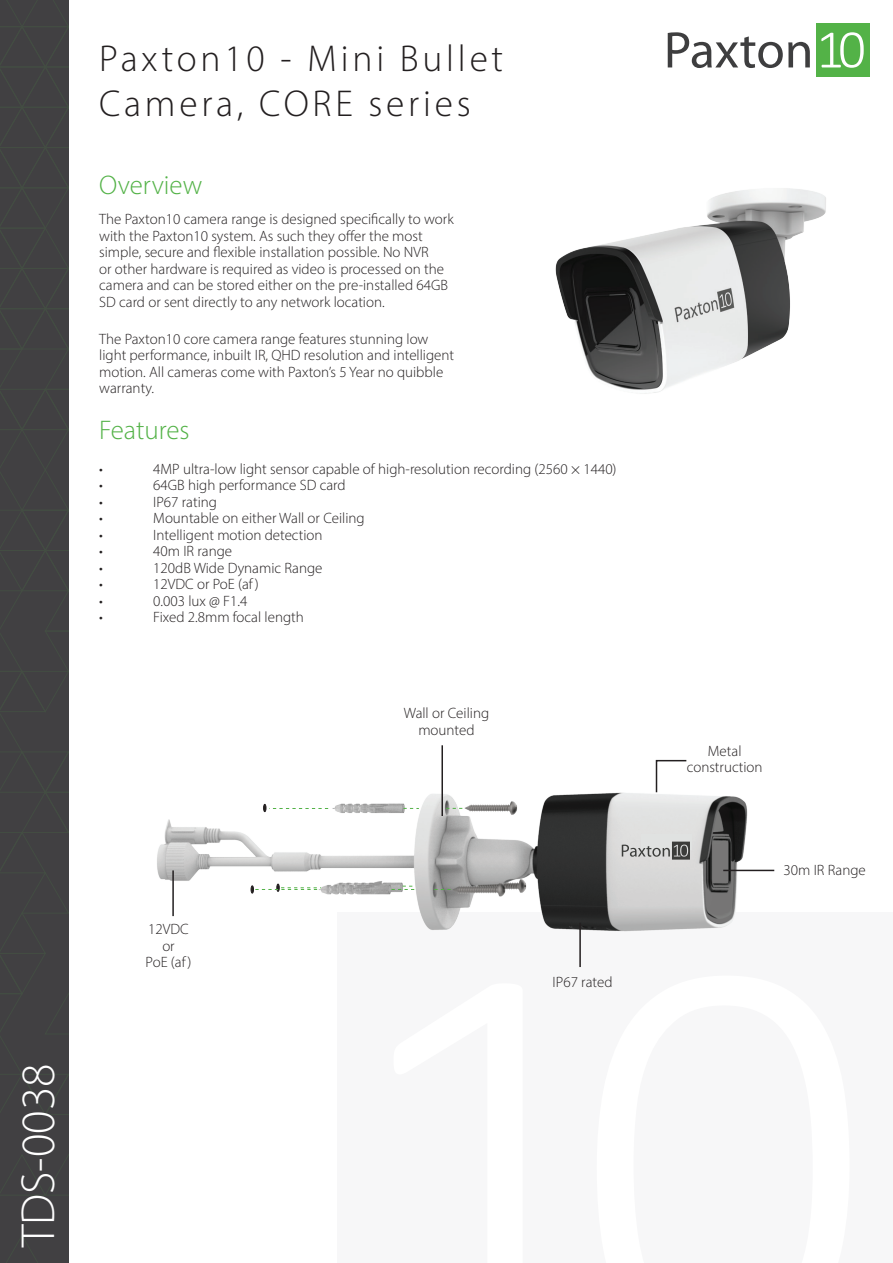
<style>
.page{position:relative;width:893px;height:1263px;background:#fff}
.page>*{position:absolute;margin:0;border:0;box-sizing:border-box;transform-origin:0 0}
.t1{font:300 48px "Myriad Pro";color:#fff}
.t2{font:300 37.5px "Myriad Pro";letter-spacing:.1em;color:#231f20}
.t3{font:300 27px "Myriad Pro";color:#53b247}
.Body_text{font:300 15px/16.5px "Myriad Pro";color:#231f20}
</style>
<div class="page">
<div style="left:0;top:0;width:69px;height:1263px;background:#414042"></div>
<svg style="left:6px;top:1236px;width:32px;height:27px"></svg>
<svg style="left:0;top:0;width:69px;height:1196px"></svg>
<div style="left:337px;top:913px;width:556px;height:350px;background:#f7f7f8"></div>
<div style="left:816px;top:23px;width:53px;height:54px;background:#53b247"></div>
<svg style="left:821px;top:32px;width:43px;height:36px"></svg>
<svg style="left:668px;top:32px;width:142px;height:36px"></svg>
<img style="left:157px;top:792px;width:617px;height:140px">
<svg style="left:446px;top:808px;width:17px;height:1px"></svg>
<svg style="left:403px;top:807px;width:17px;height:2px"></svg>
<svg style="left:434px;top:889px;width:17px;height:1px"></svg>
<svg style="left:390px;top:885px;width:25px;height:5px"></svg>
<svg style="left:263px;top:804px;width:65px;height:8px"></svg>
<svg style="left:251px;top:884px;width:71px;height:9px"></svg>
<hr style="left:723px;top:870px;width:51px;height:1px;background:#231f20">
<svg style="left:655px;top:759px;width:33px;height:35px"></svg>
<hr style="left:441px;top:745px;width:2px;height:71px;background:#231f20">
<hr style="left:579px;top:923px;width:2px;height:44px;background:#231f20">
<hr style="left:172px;top:870px;width:2px;height:46px;background:#231f20">
<img style="left:555px;top:188px;width:271px;height:206px">
<div style="left:641px;top:834px;width:50px;height:15px;background:#e0e2e1"></div>
<svg style="left:622px;top:842px;width:68px;height:18px"></svg>
<p class="t2" style="left:99px;top:36px;width:405px">Paxton10 - Mini Bullet</p>
<p class="t2" style="left:99px;top:81px;width:373px">Camera, CORE series</p>
<p class="t3" style="left:99px;top:169px;width:105px">Overview</p>
<p class="Body_text" style="left:99px;top:211px;width:356px">The Paxton10 camera range is designed specifically to work with the Paxton10 system. As such they offer the most simple, secure and flexible installation possible. No NVR<br>or other hardware is required as video is processed on the camera and can be stored either on the pre-installed 64GB SD card or sent directly to any network location.</p>
<p class="Body_text" style="left:99px;top:330px;width:356px">The Paxton10 core camera range features stunning low light performance, inbuilt IR, QHD resolution and intelligent motion. All cameras come with Paxton’s 5 Year no quibble warranty.</p>
<p class="t3" style="left:99px;top:414px;width:92px">Features</p>
<p class="Body_text" style="left:99px;top:460px;width:5px">•</p>
<p class="Body_text" style="left:153px;top:460px;width:465px">4MP ultra-low light sensor capable of high-resolution recording (2560 × 1440)</p>
<p class="Body_text" style="left:99px;top:477px;width:5px">•</p>
<p class="Body_text" style="left:153px;top:477px;width:194px">64GB high performance SD card</p>
<p class="Body_text" style="left:99px;top:493px;width:5px">•</p>
<p class="Body_text" style="left:153px;top:493px;width:65px">IP67 rating</p>
<p class="Body_text" style="left:99px;top:510px;width:5px">•</p>
<p class="Body_text" style="left:153px;top:510px;width:213px">Mountable on either Wall or Ceiling</p>
<p class="Body_text" style="left:99px;top:526px;width:5px">•</p>
<p class="Body_text" style="left:153px;top:526px;width:171px">Intelligent motion detection</p>
<p class="Body_text" style="left:99px;top:543px;width:5px">•</p>
<p class="Body_text" style="left:153px;top:543px;width:80px">40m IR range</p>
<p class="Body_text" style="left:99px;top:559px;width:5px">•</p>
<p class="Body_text" style="left:153px;top:559px;width:171px">120dB Wide Dynamic Range</p>
<p class="Body_text" style="left:99px;top:576px;width:5px">•</p>
<p class="Body_text" style="left:153px;top:576px;width:107px">12VDC or PoE (af )</p>
<p class="Body_text" style="left:99px;top:592px;width:5px">•</p>
<p class="Body_text" style="left:153px;top:592px;width:96px">0.003 lux @ F1.4</p>
<p class="Body_text" style="left:99px;top:609px;width:5px">•</p>
<p class="Body_text" style="left:153px;top:609px;width:152px">Fixed 2.8mm focal length</p>
<p class="Body_text" style="left:404px;top:705px;width:87px">Wall or Ceiling</p>
<p class="Body_text" style="left:418px;top:721px;width:58px">mounted</p>
<p class="t1" style="left:9px;top:1247px;width:185px;rotate:-90deg">TDS-0038</p>
<p class="Body_text" style="left:148px;top:921px;width:42px">12VDC</p>
<p class="Body_text" style="left:162px;top:937px;width:14px">or</p>
<p class="Body_text" style="left:146px;top:954px;width:47px">PoE (af )</p>
<p class="Body_text" style="left:553px;top:974px;width:61px">IP67 rated</p>
<p class="Body_text" style="left:687px;top:742px;width:77px;text-align:center">Metal construction</p>
<p class="Body_text" style="left:783px;top:861px;width:84px">30m IR Range</p>
</div>
